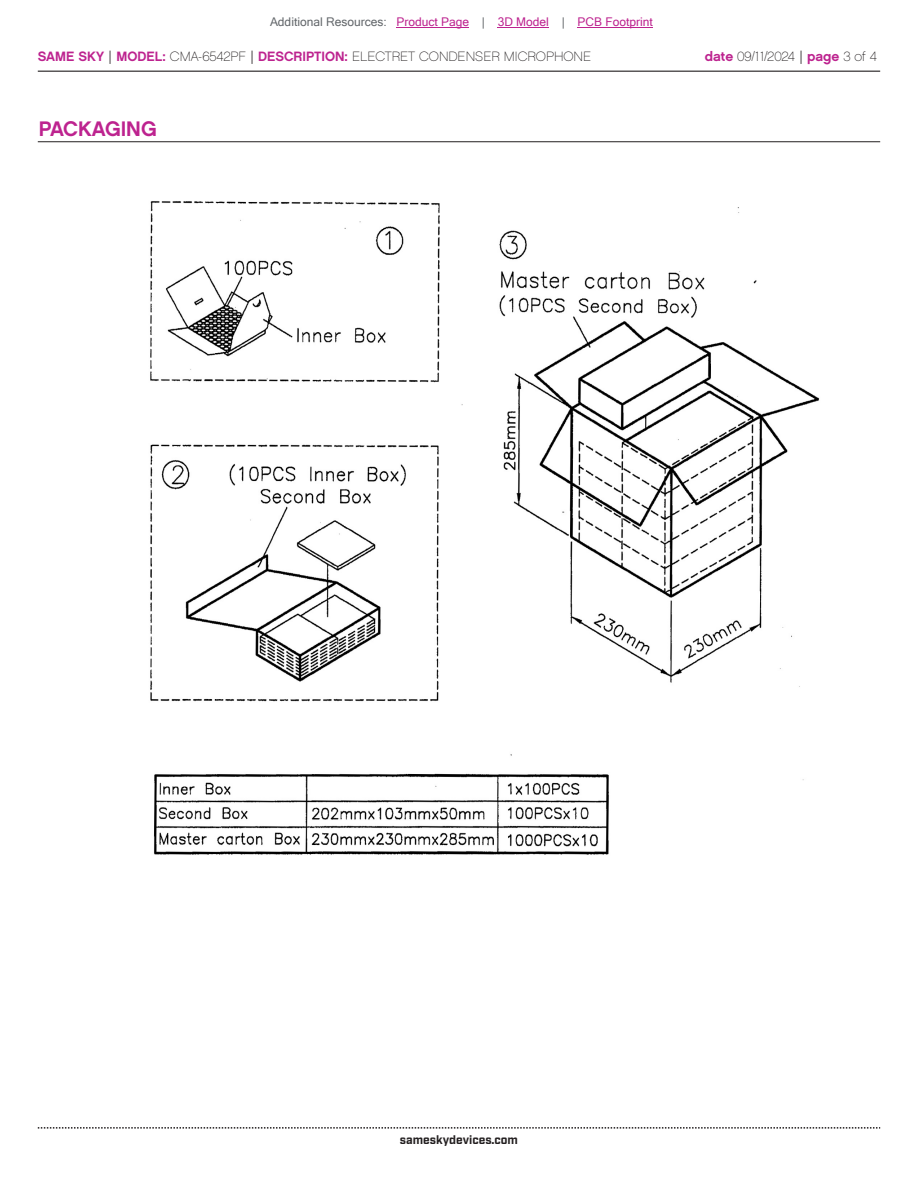
<style>
.page{position:relative;width:918px;height:1188px;background:#fff}
.page>*{position:absolute;margin:0;border:0;box-sizing:border-box;transform-origin:0 0}
.t1{font:21px "Chalet New York Nineteen Sixty";color:#bd238f}
.t2{font:13.5px "Chalet Paris Nineteen Sixty";color:#231f20}
.t3{font:12px "Microsoft Sans Serif";color:#bd238f}
.t4{font:700 12px "Industry";color:#231f20}
.s1{color:#63676b}
.s2{font-family:"Chalet New York Nineteen Sixty";color:#bd238f}
.s3{font-family:"Industry"}
</style>
<div class="page">
<hr style="left:38px;top:71px;width:842px;height:1px;background:#231f20">
<svg style="left:38px;top:1127px;width:842px;height:2px"></svg>
<hr style="left:38px;top:141px;width:842px;height:1px;background:#231f20">
<img style="left:150px;top:201px;width:670px;height:654px">
<hr style="left:397px;top:27px;width:72px;height:1px;background:#bd238f">
<hr style="left:498px;top:27px;width:51px;height:1px;background:#bd238f">
<hr style="left:578px;top:27px;width:75px;height:1px;background:#bd238f">
<p class="t3" style="left:270px;top:15px;width:384px"><span class="s1">Additional Resources:</span> Product Page <span class="s1">|</span> 3D Model <span class="s1">|</span> PCB Footprint</p>
<p class="t2" style="left:38px;top:48px;width:555px"><span class="s2">SAME SKY</span> <span class="s3">|</span> <span class="s2">MODEL:</span> CMA-6542PF <span class="s3">|</span> <span class="s2">DESCRIPTION:</span> ELECTRET CONDENSER MICROPHONE</p>
<p class="t2" style="left:705px;top:48px;width:174px"><span class="s2">date</span> 09/11/2024 <span class="s3">|</span> <span class="s2">page</span> 3 of 4</p>
<h1 class="t1" style="left:39px;top:115px;width:119px">PACKAGING</h1>
<p class="t4" style="left:400px;top:1132px;width:120px">sameskydevices.com</p>
</div>
